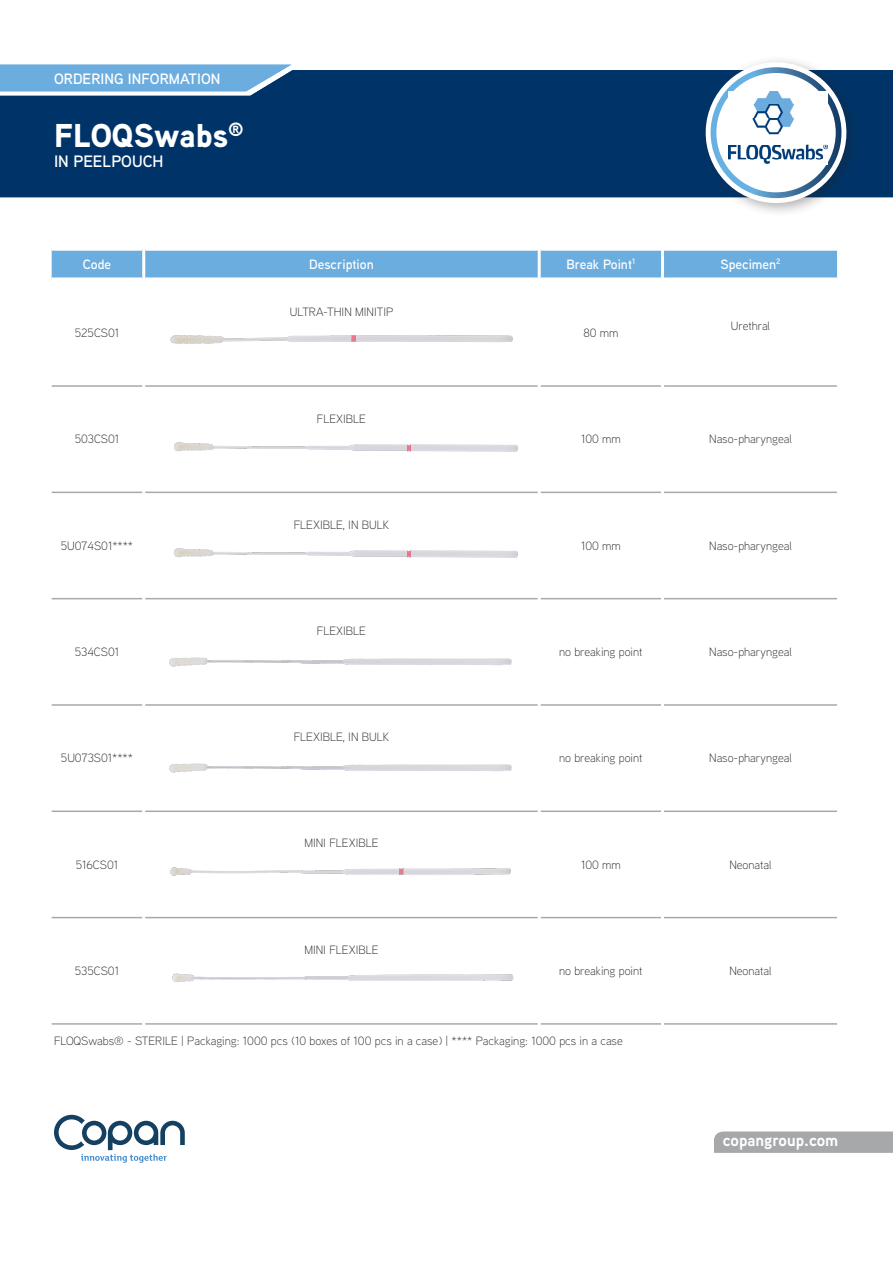
<style>
.page{position:relative;width:893px;height:1263px;background:#fff}
.page>*{position:absolute;margin:0;border:0;box-sizing:border-box;transform-origin:0 0}
.t1{font:900 33px "Aaux Next";color:#fff}
.t2{font:700 16.5px "Aaux Next";color:#fff}
.t3{font:600 16.5px "Aaux Next";color:#fff}
.t4{font:600 15px "Aaux Next";color:#fff}
.t5{font:600 13.5px "Aaux Next";color:#fff}
.t6{font:300 12px "Aaux Next";color:#231f20}
</style>
<div class="page">
<div style="left:0;top:70px;width:893px;height:127px;background:#003468"></div>
<svg style="left:0;top:65px;width:291px;height:26px;background:#6baada"></svg>
<div style="left:714px;top:1132px;width:179px;height:20px;background:#a6a8aa"></div>
<div style="left:52px;top:251px;width:785px;height:26px;background:#6caddf"></div>
<hr style="left:142px;top:248px;width:3px;height:31px;background:#fff">
<hr style="left:538px;top:248px;width:3px;height:31px;background:#fff">
<hr style="left:661px;top:248px;width:3px;height:31px;background:#fff">
<hr style="left:52px;top:385px;width:90px;height:2px;background:#a8a9ad">
<hr style="left:145px;top:385px;width:393px;height:2px;background:#a8a9ad">
<hr style="left:541px;top:385px;width:120px;height:2px;background:#a8a9ad">
<hr style="left:664px;top:385px;width:173px;height:2px;background:#a8a9ad">
<hr style="left:52px;top:492px;width:90px;height:1px;background:#a8a9ad">
<hr style="left:145px;top:492px;width:393px;height:1px;background:#a8a9ad">
<hr style="left:541px;top:492px;width:120px;height:1px;background:#a8a9ad">
<hr style="left:664px;top:492px;width:173px;height:1px;background:#a8a9ad">
<hr style="left:52px;top:598px;width:90px;height:1px;background:#a8a9ad">
<hr style="left:145px;top:598px;width:393px;height:1px;background:#a8a9ad">
<hr style="left:541px;top:598px;width:120px;height:1px;background:#a8a9ad">
<hr style="left:664px;top:598px;width:173px;height:1px;background:#a8a9ad">
<hr style="left:52px;top:704px;width:90px;height:2px;background:#a8a9ad">
<hr style="left:145px;top:704px;width:393px;height:2px;background:#a8a9ad">
<hr style="left:541px;top:704px;width:120px;height:2px;background:#a8a9ad">
<hr style="left:664px;top:704px;width:173px;height:2px;background:#a8a9ad">
<hr style="left:52px;top:810px;width:90px;height:2px;background:#a8a9ad">
<hr style="left:145px;top:810px;width:393px;height:2px;background:#a8a9ad">
<hr style="left:541px;top:810px;width:120px;height:2px;background:#a8a9ad">
<hr style="left:664px;top:810px;width:173px;height:2px;background:#a8a9ad">
<hr style="left:52px;top:917px;width:90px;height:1px;background:#a8a9ad">
<hr style="left:145px;top:917px;width:393px;height:1px;background:#a8a9ad">
<hr style="left:541px;top:917px;width:120px;height:1px;background:#a8a9ad">
<hr style="left:664px;top:917px;width:173px;height:1px;background:#a8a9ad">
<hr style="left:52px;top:1023px;width:90px;height:2px;background:#a8a9ad">
<hr style="left:145px;top:1023px;width:393px;height:2px;background:#a8a9ad">
<hr style="left:541px;top:1023px;width:120px;height:2px;background:#a8a9ad">
<hr style="left:664px;top:1023px;width:173px;height:2px;background:#a8a9ad">
<img style="left:170px;top:335px;width:343px;height:9px">
<svg style="left:352px;top:335px;width:4px;height:8px"></svg>
<img style="left:174px;top:442px;width:344px;height:10px">
<svg style="left:407px;top:443px;width:4px;height:8px"></svg>
<img style="left:174px;top:548px;width:344px;height:10px">
<svg style="left:407px;top:549px;width:4px;height:9px"></svg>
<img style="left:169px;top:657px;width:343px;height:10px">
<img style="left:169px;top:763px;width:343px;height:10px">
<img style="left:170px;top:867px;width:341px;height:9px">
<svg style="left:400px;top:867px;width:3px;height:8px"></svg>
<img style="left:172px;top:973px;width:342px;height:10px">
<div style="left:698px;top:55px;width:163px;height:163px;background:#231f20;opacity:.35"></div>
<svg style="left:692px;top:55px;width:168px;height:154px"></svg>
<svg style="left:713px;top:70px;width:126px;height:125px"></svg>
<div style="left:711px;top:67px;width:130px;height:131px;border:6px solid #fff;border-radius:50%"></div>
<img style="left:728px;top:91px;width:100px;height:74px">
<svg style="left:54px;top:1115px;width:131px;height:48px"></svg>
<p class="t4" style="left:54px;top:68px;width:168px">ORDERING INFORMATION</p>
<p class="t1" style="left:54px;top:112px;width:191px">FLOQSwabs<sup>®</sup></p>
<p class="t3" style="left:54px;top:150px;width:111px">IN PEELPOUCH</p>
<p class="t5" style="left:83px;top:255px;width:30px">Code</p>
<p class="t5" style="left:309px;top:255px;width:66px">Description</p>
<p class="t5" style="left:566px;top:255px;width:70px">Break Point<sup>1</sup></p>
<p class="t5" style="left:721px;top:255px;width:61px">Specimen<sup>2</sup></p>
<p class="t6" style="left:290px;top:304px;width:105px">ULTRA-THIN MINITIP</p>
<p class="t6" style="left:75px;top:325px;width:46px">525CS01</p>
<p class="t6" style="left:583px;top:325px;width:36px">80 mm</p>
<p class="t6" style="left:731px;top:318px;width:41px">Urethral</p>
<p class="t6" style="left:317px;top:410px;width:51px">FLEXIBLE</p>
<p class="t6" style="left:75px;top:431px;width:46px">503CS01</p>
<p class="t6" style="left:581px;top:431px;width:41px">100 mm</p>
<p class="t6" style="left:709px;top:431px;width:84px">Naso-pharyngeal</p>
<p class="t6" style="left:294px;top:517px;width:97px">FLEXIBLE, IN BULK</p>
<p class="t6" style="left:61px;top:537px;width:74px">5U074S01****</p>
<p class="t6" style="left:581px;top:537px;width:41px">100 mm</p>
<p class="t6" style="left:709px;top:537px;width:84px">Naso-pharyngeal</p>
<p class="t6" style="left:317px;top:623px;width:51px">FLEXIBLE</p>
<p class="t6" style="left:75px;top:644px;width:46px">534CS01</p>
<p class="t6" style="left:559px;top:644px;width:85px">no breaking point</p>
<p class="t6" style="left:709px;top:644px;width:84px">Naso-pharyngeal</p>
<p class="t6" style="left:294px;top:729px;width:97px">FLEXIBLE, IN BULK</p>
<p class="t6" style="left:61px;top:750px;width:73px">5U073S01****</p>
<p class="t6" style="left:559px;top:750px;width:85px">no breaking point</p>
<p class="t6" style="left:709px;top:750px;width:84px">Naso-pharyngeal</p>
<p class="t6" style="left:304px;top:835px;width:76px">MINI FLEXIBLE</p>
<p class="t6" style="left:76px;top:856px;width:44px">516CS01</p>
<p class="t6" style="left:581px;top:856px;width:41px">100 mm</p>
<p class="t6" style="left:729px;top:856px;width:44px">Neonatal</p>
<p class="t6" style="left:304px;top:941px;width:76px">MINI FLEXIBLE</p>
<p class="t6" style="left:75px;top:963px;width:46px">535CS01</p>
<p class="t6" style="left:559px;top:963px;width:85px">no breaking point</p>
<p class="t6" style="left:729px;top:963px;width:44px">Neonatal</p>
<p class="t6" style="left:54px;top:1033px;width:570px">FLOQSwabs® - STERILE | Packaging: 1000 pcs (10 boxes of 100 pcs in a case) | **** Packaging: 1000 pcs in a case</p>
<p class="t2" style="left:723px;top:1128px;width:117px">copangroup.com</p>
</div>
